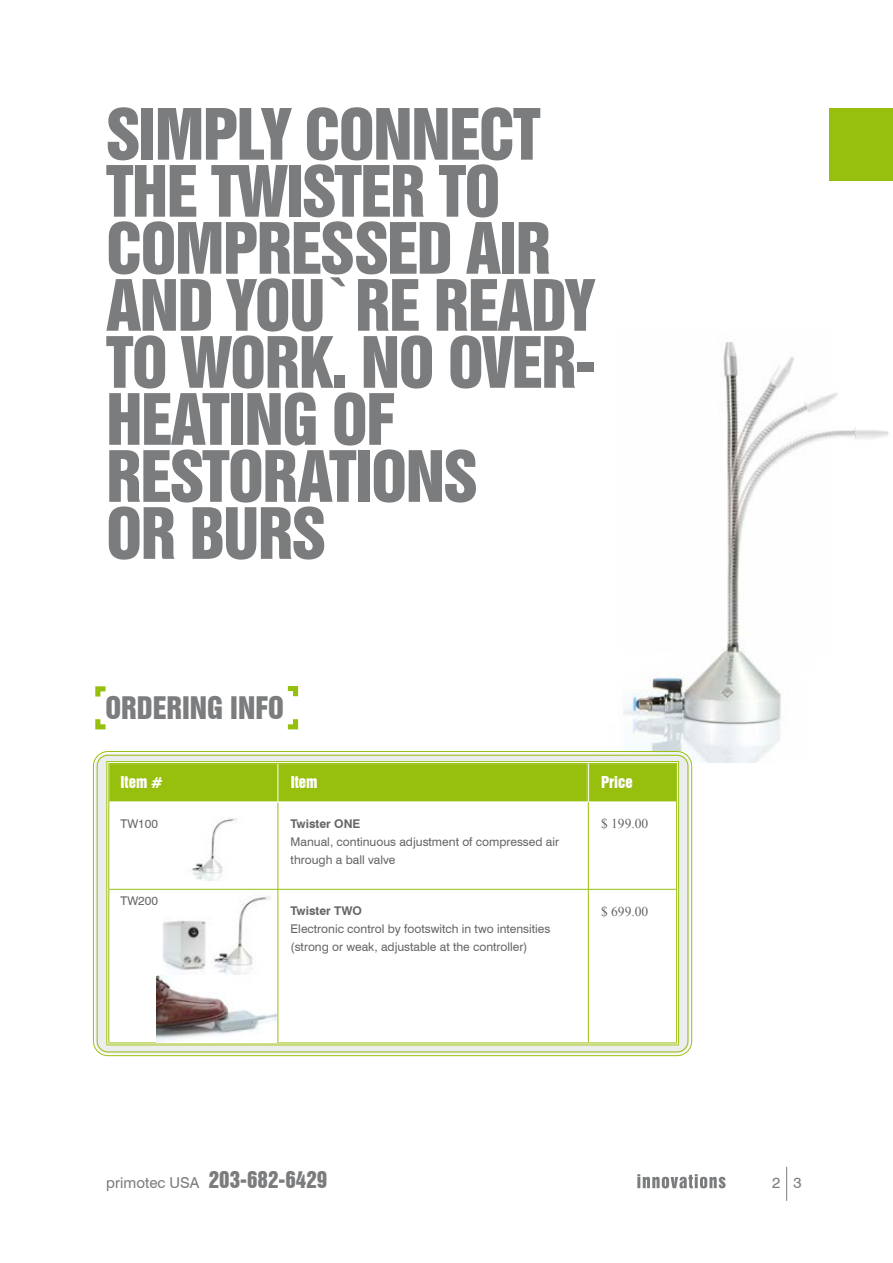
<style>
.page{position:relative;width:893px;height:1263px;background:#fff}
.page>*{position:absolute;margin:0;border:0;box-sizing:border-box;transform-origin:0 0}
.t1{font:64.5px/57px "Swiss 921 BT Regular A";letter-spacing:-.02em;color:#7b7c7e}
.t2{font:28.5px "Swiss 921 BT Regular A";color:#7b7c7e}
.t3{font:21px "Swiss 921 BT Regular A";color:#7b7c7e}
.t4{font:15px "Swiss 921 BT Regular A";color:#fff}
.t5{font:15px "Swiss 721 BT";color:#7b7c7e}
.t6{font:13.5px "Times New Roman";color:#646567}
.t7{font:12px/18px "Swiss 721 BT";color:#646567}
.t8{font:700 12px "Swiss 721 BT";color:#646567}
.s1{font-family:"Swiss 721 BT";font-size:15px}
</style>
<div class="page">
<div style="left:829px;top:108px;width:64px;height:72px;background:#97bf0d"></div>
<img style="left:623px;top:341px;width:266px;height:421px">
<svg style="left:637px;top:1174px;width:89px;height:14px"></svg>
<hr style="left:786px;top:1167px;width:1px;height:34px;background:#7b7c7e">
<svg style="left:95px;top:753px;width:595px;height:301px;background:#e1e7d0"></svg>
<svg style="left:109px;top:764px;width:567px;height:125px"></svg>
<div style="left:588px;top:802px;width:90px;height:87px;background:#fff"></div>
<div style="left:108px;top:889px;width:170px;height:155px;background:#fff"></div>
<div style="left:278px;top:889px;width:310px;height:155px;background:#fff"></div>
<div style="left:588px;top:889px;width:90px;height:155px;background:#fff"></div>
<hr style="left:278px;top:761px;width:310px;height:3px;background:#fff">
<hr style="left:588px;top:761px;width:91px;height:3px;background:#fff">
<hr style="left:587px;top:764px;width:3px;height:38px;background:#fff">
<hr style="left:676px;top:764px;width:3px;height:38px;background:#fff">
<hr style="left:106px;top:761px;width:172px;height:3px;background:#fff">
<hr style="left:106px;top:764px;width:3px;height:38px;background:#fff">
<hr style="left:106px;top:802px;width:3px;height:87px;background:#fff">
<hr style="left:106px;top:889px;width:3px;height:153px;background:#fff">
<hr style="left:106px;top:1042px;width:172px;height:3px;background:#fff">
<hr style="left:278px;top:802px;width:1px;height:87px;background:#97bf0d">
<hr style="left:278px;top:761px;width:310px;height:1px;background:#97bf0d">
<hr style="left:278px;top:763px;width:310px;height:1px;background:#97bf0d">
<hr style="left:588px;top:761px;width:91px;height:1px;background:#97bf0d">
<hr style="left:589px;top:763px;width:88px;height:1px;background:#97bf0d">
<hr style="left:587px;top:764px;width:1px;height:38px;background:#97bf0d">
<hr style="left:589px;top:764px;width:1px;height:38px;background:#97bf0d">
<hr style="left:676px;top:764px;width:1px;height:38px;background:#97bf0d">
<hr style="left:678px;top:762px;width:1px;height:40px;background:#97bf0d">
<hr style="left:278px;top:764px;width:1px;height:38px;background:#fff">
<hr style="left:278px;top:802px;width:310px;height:1px;background:#fff">
<hr style="left:588px;top:802px;width:1px;height:87px;background:#97bf0d">
<hr style="left:676px;top:802px;width:1px;height:87px;background:#97bf0d">
<hr style="left:678px;top:802px;width:1px;height:87px;background:#97bf0d">
<hr style="left:278px;top:889px;width:310px;height:1px;background:#97bf0d">
<hr style="left:278px;top:889px;width:1px;height:153px;background:#97bf0d">
<hr style="left:588px;top:889px;width:88px;height:1px;background:#97bf0d">
<hr style="left:588px;top:889px;width:1px;height:153px;background:#97bf0d">
<hr style="left:676px;top:889px;width:1px;height:153px;background:#97bf0d">
<hr style="left:678px;top:889px;width:1px;height:155px;background:#97bf0d">
<hr style="left:278px;top:1042px;width:310px;height:1px;background:#97bf0d">
<hr style="left:278px;top:1044px;width:310px;height:1px;background:#97bf0d">
<hr style="left:588px;top:1042px;width:89px;height:1px;background:#97bf0d">
<hr style="left:588px;top:1044px;width:91px;height:1px;background:#97bf0d">
<hr style="left:106px;top:761px;width:172px;height:1px;background:#97bf0d">
<hr style="left:108px;top:763px;width:170px;height:1px;background:#97bf0d">
<hr style="left:106px;top:762px;width:1px;height:40px;background:#97bf0d">
<hr style="left:108px;top:764px;width:1px;height:38px;background:#97bf0d">
<hr style="left:109px;top:801px;width:169px;height:1px;background:#fff">
<hr style="left:106px;top:802px;width:1px;height:87px;background:#97bf0d">
<hr style="left:108px;top:802px;width:1px;height:87px;background:#97bf0d">
<hr style="left:106px;top:889px;width:1px;height:155px;background:#97bf0d">
<hr style="left:108px;top:889px;width:1px;height:153px;background:#97bf0d">
<hr style="left:108px;top:1042px;width:170px;height:1px;background:#97bf0d">
<hr style="left:106px;top:1044px;width:172px;height:1px;background:#97bf0d">
<hr style="left:109px;top:889px;width:169px;height:1px;background:#97bf0d">
<svg style="left:95px;top:686px;width:11px;height:10px"></svg>
<svg style="left:288px;top:686px;width:10px;height:10px"></svg>
<svg style="left:288px;top:719px;width:10px;height:10px"></svg>
<svg style="left:95px;top:719px;width:11px;height:10px"></svg>
<img style="left:162px;top:809px;width:102px;height:71px">
<img style="left:162px;top:896px;width:109px;height:79px">
<img style="left:156px;top:976px;width:120px;height:66px">
<h1 class="t1" style="left:106px;top:105px;width:492px">SIMPLY CONNECT<br>THE TWISTER TO<br>COMPRESSED AIR<br>AND YOU`RE READY<br>TO WORK. NO OVER-<br>HEATING OF<br>RESTORATIONS<br>OR BURS</h1>
<h2 class="t2" style="left:106px;top:689px;width:180px">ORDERING INFO</h2>
<p class="t4" style="left:121px;top:772px;width:44px">Item #</p>
<p class="t4" style="left:291px;top:772px;width:28px">Item</p>
<p class="t4" style="left:601px;top:772px;width:33px">Price</p>
<p class="t7" style="left:121px;top:815px;width:39px">TW100</p>
<p class="t8" style="left:291px;top:817px;width:71px">Twister ONE</p>
<p class="t7" style="left:291px;top:833px;width:270px">Manual, continuous adjustment of compressed air through a ball valve</p>
<p class="t6" style="left:601px;top:815px;width:49px">$ 199.00</p>
<p class="t7" style="left:121px;top:891px;width:39px">TW200</p>
<p class="t8" style="left:291px;top:904px;width:73px">Twister TWO</p>
<p class="t7" style="left:291px;top:920px;width:261px">Electronic control by footswitch in two intensities (strong or weak, adjustable at the controller)</p>
<p class="t6" style="left:601px;top:902px;width:49px">$ 699.00</p>
<h3 class="t3" style="left:106px;top:1166px;width:223px"><span class="s1">primotec USA</span> 203-682-6429</h3>
<p class="t5" style="left:772px;top:1174px;width:31px">2 3</p>
</div>
